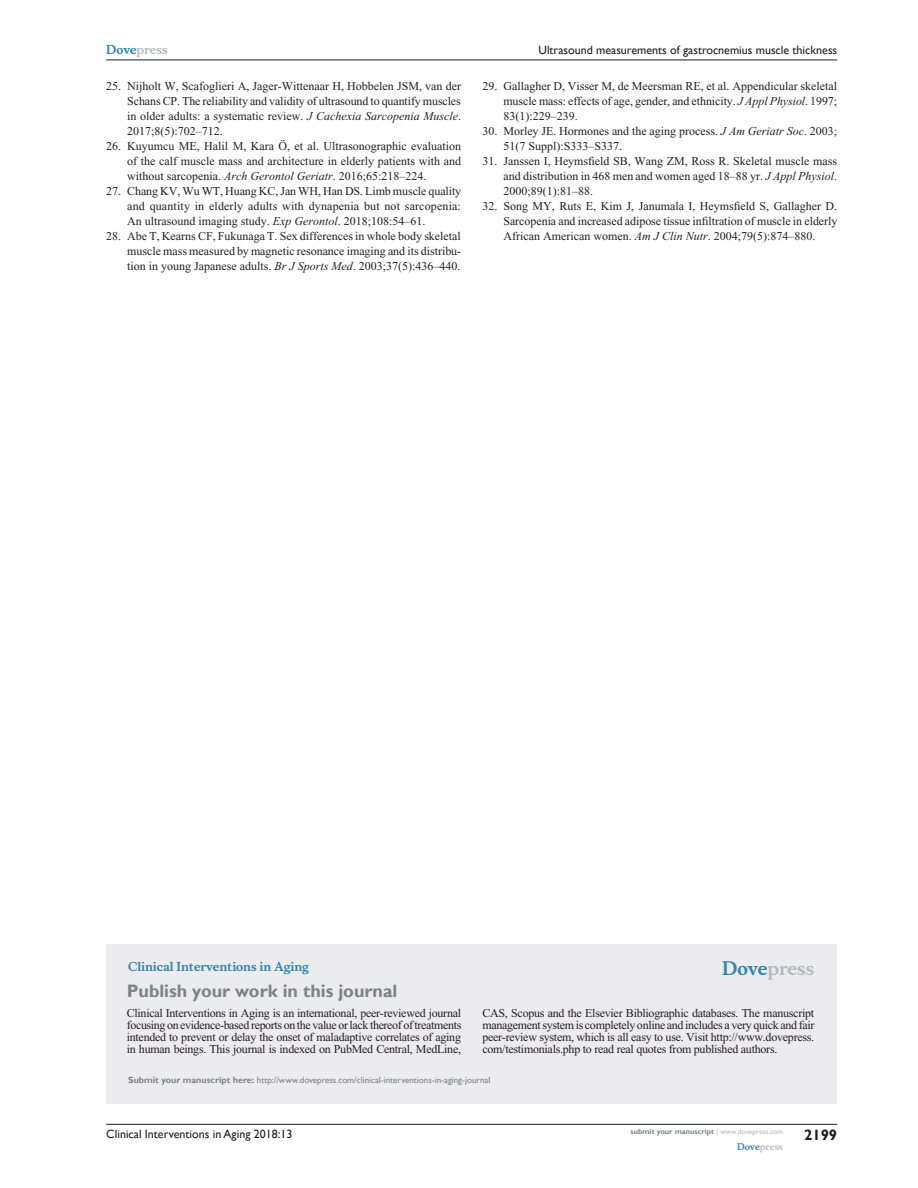
<style>
.page{position:relative;width:918px;height:1188px;background:#fff}
.page>*{position:absolute;margin:0;border:0;box-sizing:border-box;transform-origin:0 0}
.PromBx-H1{font:700 18px "Gill Sans";color:#808285}
.PromBx-Brand{font:700 18px "Musee";color:#b8b9bc}
.t1{font:700 15px "Gill Sans";color:#231f20}
.RefNL2{font:12px/15px "Times New Roman";color:#231f20;text-align:justify}
.PromBx-Tx{font:12px/12px "Times New Roman";letter-spacing:-.02em;color:#231f20;text-align:justify}
.t2{font:12px "Gill Sans";color:#231f20}
.PromBx-JrnlName{font:700 12px "Musee";color:#3485ae}
.t3{font:700 12px "Musee";color:#b8b9bc}
.PromBx-SubmitMssWebA{font:9px "Gill Sans";color:#808285}
.t4{font:700 9px "Musee";color:#b8b9bc}
.t5{font:700 7.5px "Gill Sans";color:#808285}
.s1{color:#3485ae}
.s2{font-style:italic}
.s3{font-weight:700}
.s4{font-weight:400;color:#b8b9bc}
</style>
<div class="page">
<div style="left:106px;top:944px;width:731px;height:159px;background:#ececee"></div>
<hr style="left:106px;top:1124px;width:731px;height:1px;background:#231f20">
<hr style="left:106px;top:60px;width:731px;height:1px;background:#231f20">
<p class="t3" style="left:106px;top:43px;width:63px"><span class="s1">Dove</span>press</p>
<p class="RefNL2" style="left:127px;top:79px;width:335px;text-indent:-21px">25. Nijholt W, Scafoglieri A, Jager-Wittenaar H, Hobbelen JSM, van der Schans CP. The reliability and validity of ultrasound to quantify muscles in older adults: a systematic review. <span class="s2">J Cachexia Sarcopenia Muscle</span>.<br>2017;8(5):702–712.</p>
<p class="RefNL2" style="left:127px;top:139px;width:335px;text-indent:-21px">26. Kuyumcu ME, Halil M, Kara Ö, et al. Ultrasonographic evaluation of the calf muscle mass and architecture in elderly patients with and without sarcopenia. <span class="s2">Arch Gerontol Geriatr</span>. 2016;65:218–224.</p>
<p class="RefNL2" style="left:127px;top:184px;width:336px;text-indent:-21px">27. Chang KV, Wu WT, Huang KC, Jan WH, Han DS. Limb muscle quality and quantity in elderly adults with dynapenia but not sarcopenia:<br>An ultrasound imaging study. <span class="s2">Exp Gerontol</span>. 2018;108:54–61.</p>
<p class="RefNL2" style="left:127px;top:229px;width:335px;text-indent:-21px">28. Abe T, Kearns CF, Fukunaga T. Sex differences in whole body skeletal muscle mass measured by magnetic resonance imaging and its distribu&shy;tion in young Japanese adults. <span class="s2">Br J Sports Med</span>. 2003;37(5):436–440.</p>
<p class="t2" style="left:539px;top:43px;width:300px">Ultrasound measurements of gastrocnemius muscle thickness</p>
<p class="RefNL2" style="left:503px;top:79px;width:335px;text-indent:-21px">29. Gallagher D, Visser M, de Meersman RE, et al. Appendicular skeletal muscle mass: effects of age, gender, and ethnicity. <span class="s2">J Appl Physiol</span>. 1997; 83(1):229–239.</p>
<p class="RefNL2" style="left:503px;top:124px;width:335px;text-indent:-21px">30. Morley JE. Hormones and the aging process. <span class="s2">J Am Geriatr Soc</span>. 2003;<br>51(7 Suppl):S333–S337.</p>
<p class="RefNL2" style="left:503px;top:154px;width:335px;text-indent:-21px">31. Janssen I, Heymsfield SB, Wang ZM, Ross R. Skeletal muscle mass and distribution in 468 men and women aged 18–88 yr. <span class="s2">J Appl Physiol</span>.<br>2000;89(1):81–88.</p>
<p class="RefNL2" style="left:503px;top:199px;width:336px;text-indent:-21px">32. Song MY, Ruts E, Kim J, Janumala I, Heymsfield S, Gallagher D.<br>Sarcopenia and increased adipose tissue infiltration of muscle in elderly African American women. <span class="s2">Am J Clin Nutr</span>. 2004;79(5):874–880.</p>
<p class="PromBx-JrnlName" style="left:128px;top:959px;width:182px">Clinical Interventions in Aging</p>
<p class="PromBx-H1" style="left:127px;top:980px;width:272px">Publish your work in this journal</p>
<p class="PromBx-Brand" style="left:722px;top:958px;width:94px"><span class="s1">Dove</span>press</p>
<p class="PromBx-Tx" style="left:127px;top:1007px;width:336px">Clinical Interventions in Aging is an international, peer-reviewed journal focusing on evidence-based reports on the value or lack thereof of treatments intended to prevent or delay the onset of maladaptive correlates of aging in human beings. This journal is indexed on PubMed Central, MedLine,</p>
<p class="PromBx-Tx" style="left:482px;top:1007px;width:333px">CAS, Scopus and the Elsevier Bibliographic databases. The manuscript management system is completely online and includes a very quick and fair peer-review system, which is all easy to use. Visit http://www.dovepress. com/testimonials.php to read real quotes from published authors.</p>
<p class="PromBx-SubmitMssWebA" style="left:128px;top:1075px;width:364px"><span class="s3">Submit your manuscript here:</span> http://www.dovepress.com/clinical-interventions-in-aging-journal</p>
<p class="t2" style="left:106px;top:1127px;width:188px">Clinical Interventions in Aging 2018:13</p>
<p class="t5" style="left:631px;top:1127px;width:154px">submit your manuscript <span class="s4">| www.dovepress.com</span></p>
<p class="t4" style="left:737px;top:1141px;width:48px"><span class="s1">Dove</span>press</p>
<p class="t1" style="left:804px;top:1126px;width:35px">2199</p>
</div>
